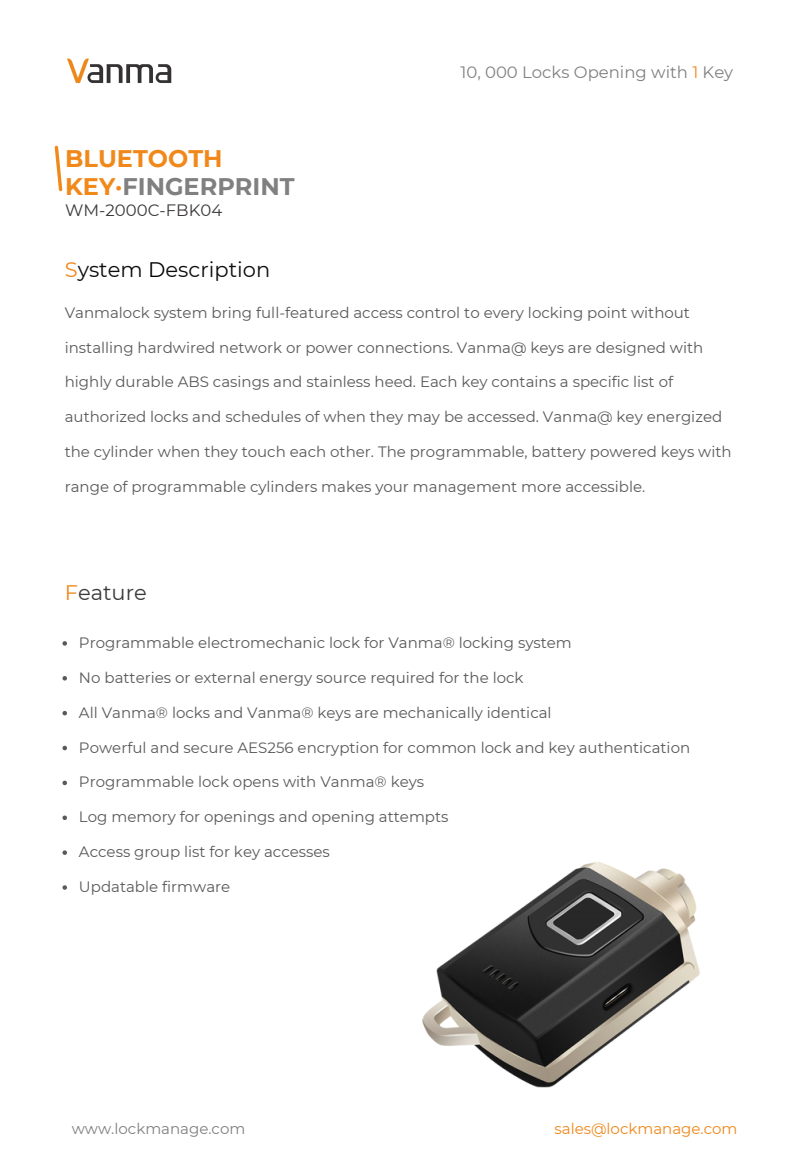
<style>
.page{position:relative;width:810px;height:1170px;background:#fff}
.page>*{position:absolute;margin:0;border:0;box-sizing:border-box;transform-origin:0 0}
.t1{font:700 24px/28.2px "Montserrat";color:#f1881a}
.t2{font:21px "Montserrat";color:#0d0d0d}
.t3{font:21px "Montserrat";color:#3b3838}
.t4{font:16.5px "Montserrat";color:#808080}
.t5{font:16.5px "Montserrat";color:#3b3838}
.t6{font:15px "Montserrat";color:#595959}
.t7{font:15px "Montserrat";color:#f0871a}
.t8{font:15px "Montserrat";color:#808080}
.s1{color:#808080}
.s2{color:#f0871a}
.s3{color:#f1881a}
.s4{color:#000}
</style>
<div class="page">
<svg style="left:62px;top:641px;width:5px;height:5px"></svg>
<svg style="left:62px;top:676px;width:5px;height:5px"></svg>
<svg style="left:62px;top:711px;width:5px;height:4px"></svg>
<svg style="left:62px;top:746px;width:5px;height:4px"></svg>
<svg style="left:62px;top:781px;width:5px;height:4px"></svg>
<svg style="left:62px;top:816px;width:5px;height:4px"></svg>
<svg style="left:62px;top:850px;width:5px;height:5px"></svg>
<svg style="left:62px;top:885px;width:5px;height:5px"></svg>
<img style="left:67px;top:58px;width:105px;height:25px">
<svg style="left:54px;top:145px;width:9px;height:47px"></svg>
<img style="left:422px;top:862px;width:278px;height:226px">
<p class="t1" style="left:65px;top:144px;width:231px">BLUETOOTH<br>KEY·<span class="s1">FINGERPRINT</span></p>
<p class="t5" style="left:65px;top:200px;width:159px">WM-2000C-FBK04</p>
<p class="t4" style="left:460px;top:62px;width:274px">10, 000 Locks Opening with <span class="s2">1</span> Key</p>
<p class="t2" style="left:65px;top:257px;width:207px"><span class="s3">S</span>ystem <span class="s4">D</span>escription</p>
<p class="t6" style="left:65px;top:303px;width:627px">Vanmalock system bring full-featured access control to every locking point without</p>
<p class="t6" style="left:65px;top:338px;width:640px">installing hardwired network or power connections. Vanma@ keys are designed with</p>
<p class="t6" style="left:65px;top:373px;width:610px">highly durable ABS casings and stainless heed. Each key contains a specific list of</p>
<p class="t6" style="left:65px;top:408px;width:659px">authorized locks and schedules of when they may be accessed. Vanma@ key energized</p>
<p class="t6" style="left:65px;top:443px;width:669px">the cylinder when they touch each other. The programmable, battery powered keys with</p>
<p class="t6" style="left:65px;top:478px;width:582px">range of programmable cylinders makes your management more accessible.</p>
<p class="t3" style="left:65px;top:580px;width:84px"><span class="s2">F</span>eature</p>
<p class="t6" style="left:79px;top:633px;width:494px">Programmable electromechanic lock for Vanma® locking system</p>
<p class="t6" style="left:79px;top:668px;width:446px">No batteries or external energy source required for the lock</p>
<p class="t6" style="left:79px;top:703px;width:474px">All Vanma® locks and Vanma® keys are mechanically identical</p>
<p class="t6" style="left:79px;top:738px;width:613px">Powerful and secure AES256 encryption for common lock and key authentication</p>
<p class="t6" style="left:79px;top:773px;width:347px">Programmable lock opens with Vanma® keys</p>
<p class="t6" style="left:79px;top:808px;width:371px">Log memory for openings and opening attempts</p>
<p class="t6" style="left:79px;top:843px;width:252px">Access group list for key accesses</p>
<p class="t6" style="left:79px;top:878px;width:153px">Updatable firmware</p>
<p class="t8" style="left:72px;top:1119px;width:175px">www.lockmanage.com</p>
<p class="t7" style="left:555px;top:1119px;width:185px">sales@lockmanage.com</p>
</div>
